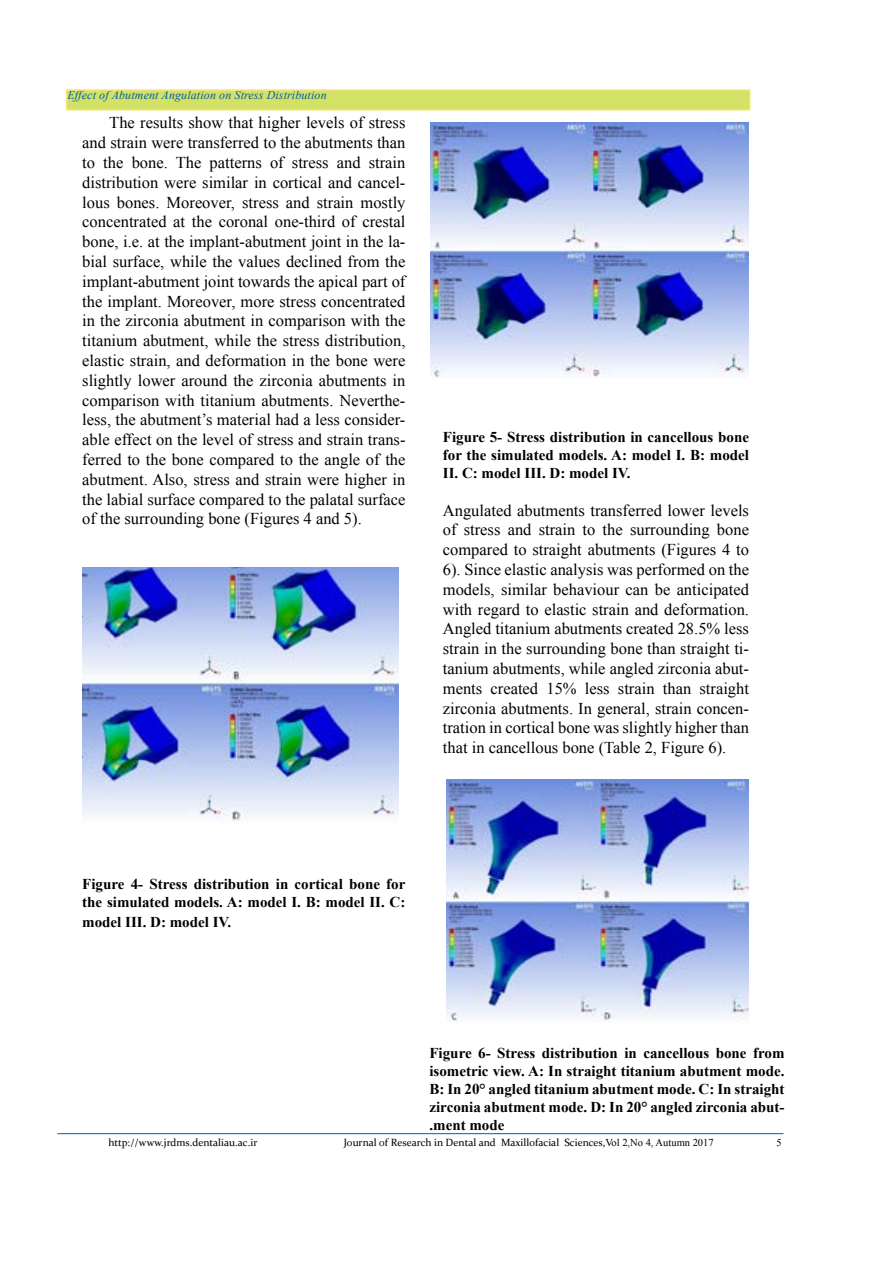
<style>
.page{position:relative;width:893px;height:1263px;background:#fff}
.page>*{position:absolute;margin:0;border:0;box-sizing:border-box;transform-origin:0 0}
.t1{font:16.5px/19.8px "Times New Roman";color:#000;text-align:justify}
.t2{font:700 15px/18px "Times New Roman";color:#000;text-align:justify}
.t3{font:italic 12px "Times New Roman";letter-spacing:.01em;color:#005fa1}
.t4{font:10.5px "Constantia";color:#000}
.t5{font:10.5px "Times New Roman";color:#000}
.s1{font-family:"Times New Roman"}
</style>
<div class="page">
<div style="left:67px;top:90px;width:683px;height:20px;background:#d4e167"></div>
<div style="left:66px;top:89px;width:684px;height:22px;border:2px solid #f3e579"></div>
<hr style="left:57px;top:1133px;width:726px;height:1px;background:#005fa1">
<img style="left:446px;top:779px;width:303px;height:242px">
<img style="left:82px;top:567px;width:317px;height:254px">
<img style="left:431px;top:122px;width:318px;height:256px">
<p class="t3" style="left:67px;top:87px;width:261px">Effect of Abutment Angulation on Stress Distribution</p>
<p class="t1" style="left:82px;top:113px;width:325px;text-indent:27px">The results show that higher levels of stress and strain were transferred to the abutments than to the bone. The patterns of stress and strain distribution were similar in cortical and cancel&shy;lous bones. Moreover, stress and strain mostly concentrated at the coronal one-third of crestal bone, i.e. at the implant-abutment joint in the la&shy;bial surface, while the values declined from the implant-abutment joint towards the apical part of the implant. Moreover, more stress concentrated in the zirconia abutment in comparison with the titanium abutment, while the stress distribution, elastic strain, and deformation in the bone were slightly lower around the zirconia abutments in comparison with titanium abutments. Neverthe&shy;less, the abutment’s material had a less consider&shy;able effect on the level of stress and strain trans&shy;ferred to the bone compared to the angle of the abutment. Also, stress and strain were higher in the labial surface compared to the palatal surface of the surrounding bone (Figures 4 and 5).</p>
<p class="t2" style="left:443px;top:427px;width:308px">Figure 5- Stress distribution in cancellous bone for the simulated models. A: model І. B: model ІІ. C: model ІІІ. D: model ІV.</p>
<p class="t1" style="left:443px;top:500px;width:308px">Angulated abutments transferred lower levels of stress and strain to the surrounding bone compared to straight abutments (Figures 4 to 6). Since elastic analysis was performed on the models, similar behaviour can be anticipated with regard to elastic strain and deformation.<br>Angled titanium abutments created 28.5% less strain in the surrounding bone than straight ti&shy;tanium abutments, while angled zirconia abut&shy;ments created 15% less strain than straight zirconia abutments. In general, strain concen&shy;tration in cortical bone was slightly higher than that in cancellous bone (Table 2, Figure 6).</p>
<p class="t2" style="left:82px;top:874px;width:325px">Figure 4- Stress distribution in cortical bone for the simulated models. A: model І. B: model ІІ. C:</p>
<p class="t2" style="left:82px;top:912px;width:150px">model ІІІ. D: model ІV.</p>
<p class="t2" style="left:429px;top:1043px;width:357px">Figure 6- Stress distribution in cancellous bone from isometric view. A: In straight titanium abutment mode.<br>B: In 20° angled titanium abutment mode. C: In straight zirconia abutment mode. D: In 20° angled zirconia abut-.ment mode</p>
<p class="t4" style="left:108px;top:1136px;width:151px">http://www.jrdms.dentaliau.ac.ir</p>
<p class="t4" style="left:344px;top:1136px;width:371px">Journal of Research in Dental and Maxillofacial Sciences,<span class="s1">Vol 2,No 4, Autumn 2017</span></p>
<p class="t5" style="left:776px;top:1135px;width:7px">5</p>
</div>
